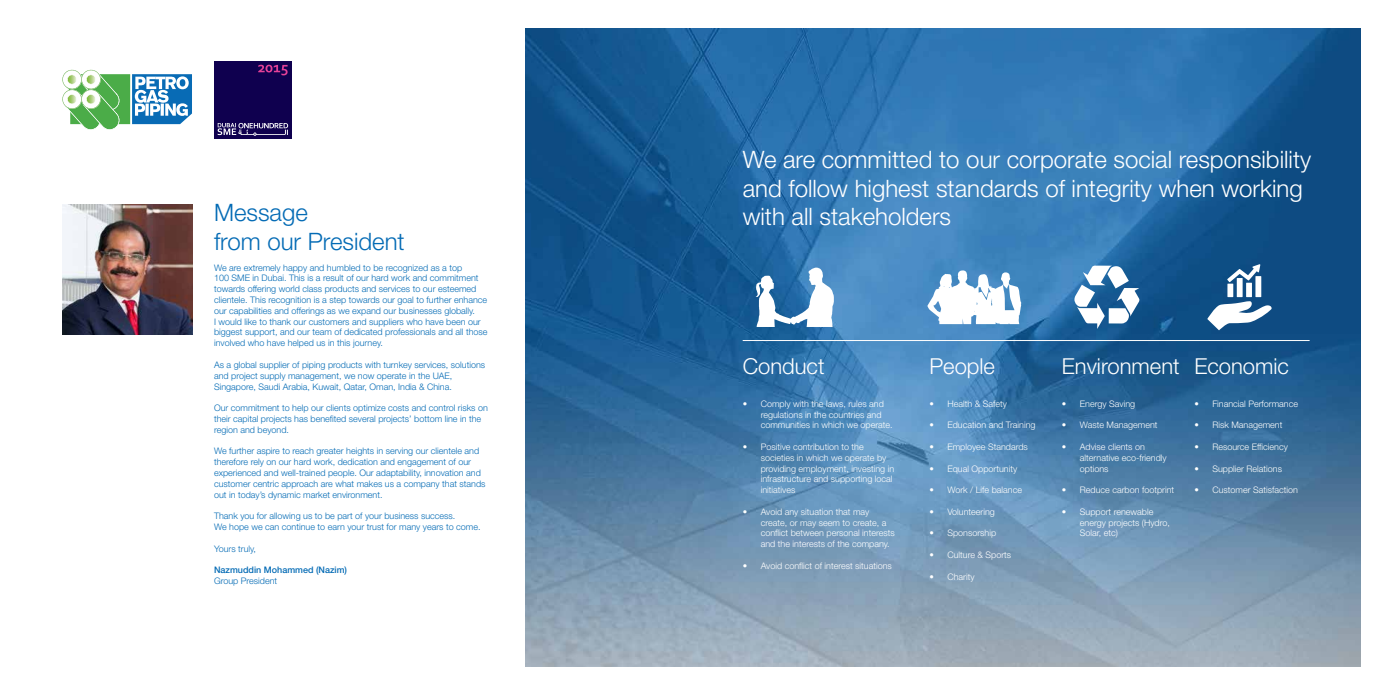
<style>
.page{position:relative;width:1389px;height:695px;background:#fff}
.page>*{position:absolute;margin:0;border:0;box-sizing:border-box;transform-origin:0 0}
.t1{font:300 24px/28.8px "Helvetica Neue LT Std";color:#fff}
.t2{font:300 24px/28.8px "Helvetica Neue LT Std";color:#046bb5}
.t3{font:300 22px "Helvetica Neue LT Std";color:#fff}
.t4{font:300 9px/10.8px "Helvetica Neue LT Std";color:#046bb5}
.t5{font:300 9px/10.8px "Helvetica Neue LT Std";color:#fff}
.t6{font:500 9px "Helvetica Neue LT Std";color:#046bb5}
</style>
<div class="page">
<img style="left:526px;top:28px;width:835px;height:638px">
<img style="left:62px;top:204px;width:131px;height:130px">
<svg style="left:62px;top:69px;width:130px;height:61px"></svg>
<svg style="left:1074px;top:265px;width:66px;height:64px"></svg>
<hr style="left:743px;top:340px;width:567px;height:1px;background:#fff">
<svg style="left:756px;top:267px;width:78px;height:60px"></svg>
<svg style="left:928px;top:270px;width:93px;height:54px"></svg>
<svg style="left:1207px;top:264px;width:65px;height:66px"></svg>
<div style="left:631px;top:604px;width:35px;height:62px;background:linear-gradient(to bottom,#8fa6ba,#a9b5c0)"></div>
<div style="left:723px;top:604px;width:35px;height:62px;background:linear-gradient(to bottom,#8da4b8,#acb9c6)"></div>
<div style="left:214px;top:61px;width:78px;height:78px;background:#0f004f"></div>
<svg style="left:218px;top:123px;width:70px;height:13px"></svg>
<svg style="left:258px;top:65px;width:30px;height:10px"></svg>
<h1 class="t2" style="left:214px;top:198px;width:192px">Message<br>from our President</h1>
<p class="t4" style="left:214px;top:262px;width:275px">We are extremely happy and humbled to be recognized as a top<br>100 SME in Dubai. This is a result of our hard work and commitment towards offering world class products and services to our esteemed clientele. This recognition is a step towards our goal to further enhance our capabilities and offerings as we expand our businesses globally.<br>I would like to thank our customers and suppliers who have been our biggest support, and our team of dedicated professionals and all those involved who have helped us in this journey.</p>
<p class="t4" style="left:214px;top:359px;width:273px">As a global supplier of piping products with turnkey services, solutions and project supply management, we now operate in the UAE,<br>Singapore, Saudi Arabia, Kuwait, Qatar, Oman, India &amp; China.</p>
<p class="t4" style="left:214px;top:402px;width:275px">Our commitment to help our clients optimize costs and control risks on their capital projects has benefited several projects’ bottom line in the region and beyond.</p>
<p class="t4" style="left:214px;top:445px;width:273px">We further aspire to reach greater heights in serving our clientele and therefore rely on our hard work, dedication and engagement of our experienced and well-trained people. Our adaptability, innovation and customer centric approach are what makes us a company that stands out in today’s dynamic market environment.</p>
<p class="t4" style="left:214px;top:510px;width:268px">Thank you for allowing us to be part of your business success.<br>We hope we can continue to earn your trust for many years to come.</p>
<p class="t4" style="left:214px;top:542px;width:44px">Yours truly,</p>
<p class="t6" style="left:214px;top:564px;width:135px">Nazmuddin Mohammed (Nazim)</p>
<p class="t4" style="left:214px;top:575px;width:65px">Group President</p>
<h1 class="t1" style="left:743px;top:144px;width:570px">We are committed to our corporate social responsibility and follow highest standards of integrity when working with all stakeholders</h1>
<h2 class="t3" style="left:743px;top:353px;width:83px">Conduct</h2>
<h2 class="t3" style="left:929px;top:353px;width:67px">People</h2>
<h2 class="t3" style="left:1062px;top:353px;width:229px">Environment Economic</h2>
<p class="t5" style="left:761px;top:398px;width:134px;text-indent:-18px">• Comply with the laws, rules and regulations in the countries and communities in which we operate.</p>
<p class="t5" style="left:761px;top:441px;width:135px;text-indent:-18px">• Positive contribution to the societies in which we operate by providing employment, investing in infrastructure and supporting local initiatives</p>
<p class="t5" style="left:761px;top:506px;width:136px;text-indent:-18px">• Avoid any situation that may create, or may seem to create, a conflict between personal interests and the interests of the company.</p>
<p class="t5" style="left:743px;top:560px;width:151px">• Avoid conflict of interest situations</p>
<p class="t5" style="left:929px;top:398px;width:79px">• Health &amp; Safety</p>
<p class="t5" style="left:929px;top:419px;width:108px">• Education and Training</p>
<p class="t5" style="left:929px;top:441px;width:100px">• Employee Standards</p>
<p class="t5" style="left:929px;top:462px;width:89px">• Equal Opportunity</p>
<p class="t5" style="left:929px;top:484px;width:94px">• Work / Life balance</p>
<p class="t5" style="left:929px;top:506px;width:67px">• Volunteering</p>
<p class="t5" style="left:929px;top:527px;width:68px">• Sponsorship</p>
<p class="t5" style="left:929px;top:549px;width:83px">• Culture &amp; Sports</p>
<p class="t5" style="left:929px;top:570px;width:47px">• Charity</p>
<p class="t5" style="left:1062px;top:398px;width:75px">• Energy Saving</p>
<p class="t5" style="left:1062px;top:419px;width:97px">• Waste Management</p>
<p class="t5" style="left:1080px;top:441px;width:88px;text-indent:-18px">• Advise clients on alternative eco-friendly options</p>
<p class="t5" style="left:1062px;top:484px;width:114px">• Reduce carbon footprint</p>
<p class="t5" style="left:1080px;top:506px;width:92px;text-indent:-18px">• Support renewable energy projects (Hydro,<br>Solar, etc)</p>
<p class="t5" style="left:1194px;top:398px;width:105px">• Financial Performance</p>
<p class="t5" style="left:1194px;top:419px;width:90px">• Risk Management</p>
<p class="t5" style="left:1194px;top:441px;width:95px">• Resource Efficiency</p>
<p class="t5" style="left:1194px;top:462px;width:89px">• Supplier Relations</p>
<p class="t5" style="left:1194px;top:484px;width:105px">• Customer Satisfaction</p>
</div>
